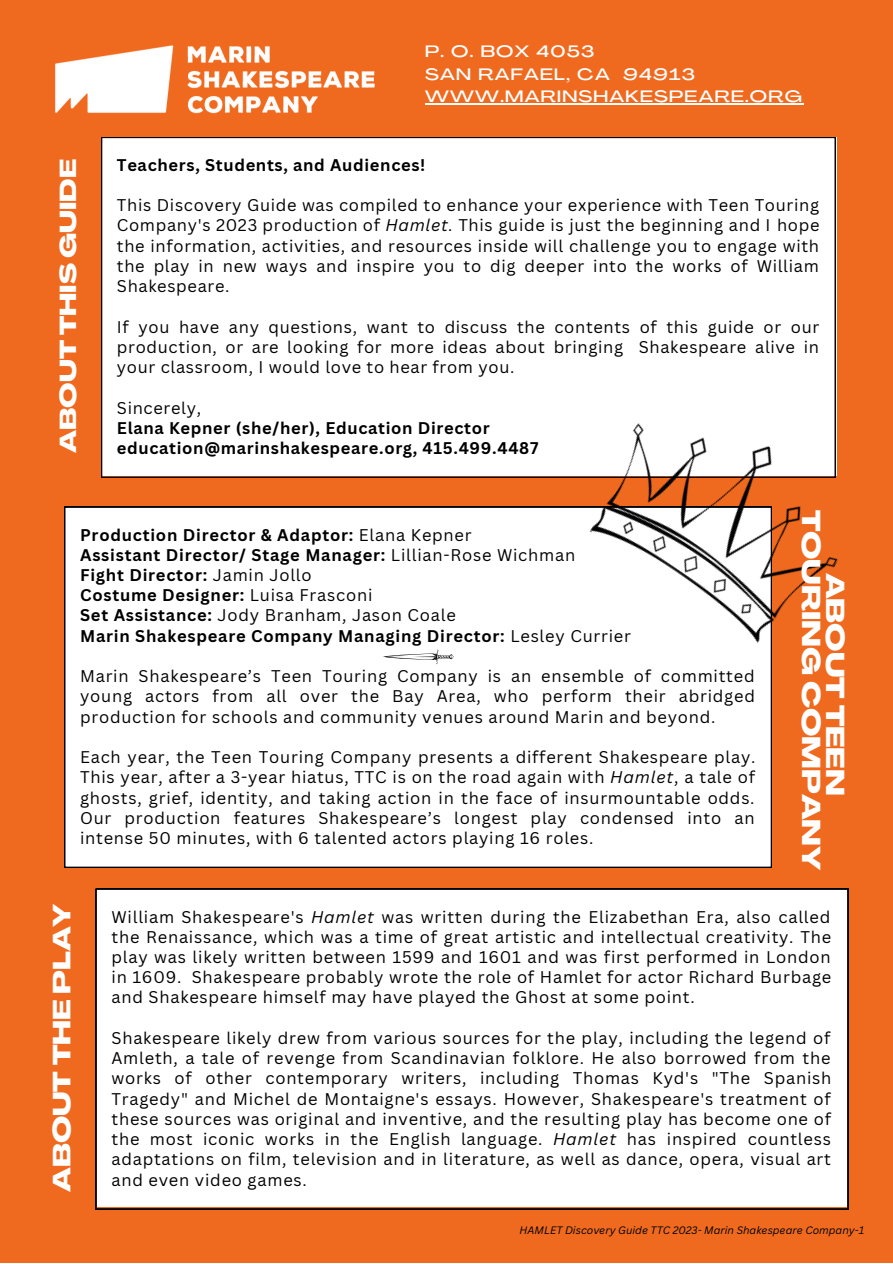
<style>
.page{position:relative;width:893px;height:1264px;background:#fff}
.page>*{position:absolute;margin:0;border:0;box-sizing:border-box;transform-origin:0 0}
.t1{font:800 25.5px/23.9px "Agrandir Grand";color:#fff;text-align:center}
.t2{font:800 24.45px "Agrandir Grand";color:#fff}
.t3{font:800 22.8px "Agrandir Grand";color:#fff}
.t4{font:16.5px/20.2px "Canva Sans";letter-spacing:.045em;color:#000;text-align:justify}
.t5{font:700 16.5px/20.2px "Canva Sans";letter-spacing:.045em;color:#000}
.t6{font:500 16.2px/22.5px "Agrandir Grand";letter-spacing:.08em;color:#fff}
.t7{font:italic 10.5px "Canva Sans";color:#000}
.s1{font-style:italic}
.s2{font-weight:400}
</style>
<div class="page">
<div style="left:0;top:0;width:892px;height:1262px;background:#ef6a1f"></div>
<div style="left:64px;top:507px;width:707px;height:360px;background:#fff"></div>
<div style="left:96px;top:888px;width:752px;height:321px;background:#fff"></div>
<div style="left:101px;top:137px;width:734px;height:341px;background:#fff"></div>
<img style="left:572px;top:378px;width:266px;height:278px">
<svg style="left:383px;top:649px;width:70px;height:15px"></svg>
<img style="left:55px;top:45px;width:339px;height:101px">
<hr style="left:425px;top:103px;width:378px;height:1px;background:#fff">
<h3 class="t3" style="left:59px;top:453px;width:295px;rotate:-90deg">ABOUT THIS GUIDE</h3>
<p class="t6" style="left:425px;top:42px;width:378px">P. O. BOX 4053<br>SAN RAFAEL, CA 94913<br>WWW.MARINSHAKESPEARE.ORG</p>
<p class="t5" style="left:117px;top:154px;width:310px">Teachers, Students, and Audiences!</p>
<p class="t4" style="left:117px;top:195px;width:704px">This Discovery Guide was compiled to enhance your experience with Teen Touring Company's 2023 production of <span class="s1">Hamlet.</span> This guide is just the beginning and I hope the information, activities, and resources inside will challenge you to engage with the play in new ways and inspire you to dig deeper into the works of William Shakespeare.</p>
<p class="t4" style="left:117px;top:316px;width:704px">If you have any questions, want to discuss the contents of this guide or our production, or are looking for more ideas about bringing Shakespeare alive in your classroom, I would love to hear from you.</p>
<p class="t4" style="left:117px;top:397px;width:86px">Sincerely,</p>
<p class="t5" style="left:117px;top:417px;width:423px">Elana Kepner (she/her), Education Director education@marinshakespeare.org, 415.499.4487</p>
<p class="t5" style="left:80px;top:524px;width:552px">Production Director &amp; Adaptor: <span class="s2">Elana Kepner<br></span>Assistant Director/ Stage Manager: <span class="s2">Lillian-Rose Wichman<br></span>Fight Director: <span class="s2">Jamin Jollo<br></span>Costume Designer: <span class="s2">Luisa Frasconi<br></span>Set Assistance: <span class="s2">Jody Branham, Jason Coale<br></span>Marin Shakespeare Company Managing Director: <span class="s2">Lesley Currier</span></p>
<p class="t4" style="left:80px;top:665px;width:676px">Marin Shakespeare’s Teen Touring Company is an ensemble of committed young actors from all over the Bay Area, who perform their abridged production for schools and community venues around Marin and beyond.</p>
<p class="t4" style="left:80px;top:746px;width:676px">Each year, the Teen Touring Company presents a different Shakespeare play.<br>This year, after a 3-year hiatus, TTC is on the road again with <span class="s1">Hamlet</span>, a tale of ghosts, grief, identity, and taking action in the face of insurmountable odds.<br>Our production features Shakespeare’s longest play condensed into an intense 50 minutes, with 6 talented actors playing 16 roles.</p>
<h1 class="t1" style="left:844px;top:509px;width:362px;rotate:90deg">ABOUT TEEN<br>TOURING COMPANY</h1>
<h2 class="t2" style="left:52px;top:1191px;width:290px;rotate:-90deg">ABOUT THE PLAY</h2>
<p class="t4" style="left:111px;top:906px;width:721px">William Shakespeare's <span class="s1">Hamlet</span> was written during the Elizabethan Era, also called the Renaissance, which was a time of great artistic and intellectual creativity. The play was likely written between 1599 and 1601 and was first performed in London in 1609. Shakespeare probably wrote the role of Hamlet for actor Richard Burbage and Shakespeare himself may have played the Ghost at some point.</p>
<p class="t4" style="left:111px;top:1027px;width:721px">Shakespeare likely drew from various sources for the play, including the legend of Amleth, a tale of revenge from Scandinavian folklore. He also borrowed from the works of other contemporary writers, including Thomas Kyd's "The Spanish Tragedy" and Michel de Montaigne's essays. However, Shakespeare's treatment of these sources was original and inventive, and the resulting play has become one of the most iconic works in the English language. <span class="s1">Hamlet</span> has inspired countless adaptations on film, television and in literature, as well as dance, opera, visual art and even video games.</p>
<p class="t7" style="left:519px;top:1222px;width:346px">HAMLET Discovery Guide TTC 2023- Marin Shakespeare Company-1</p>
</div>
